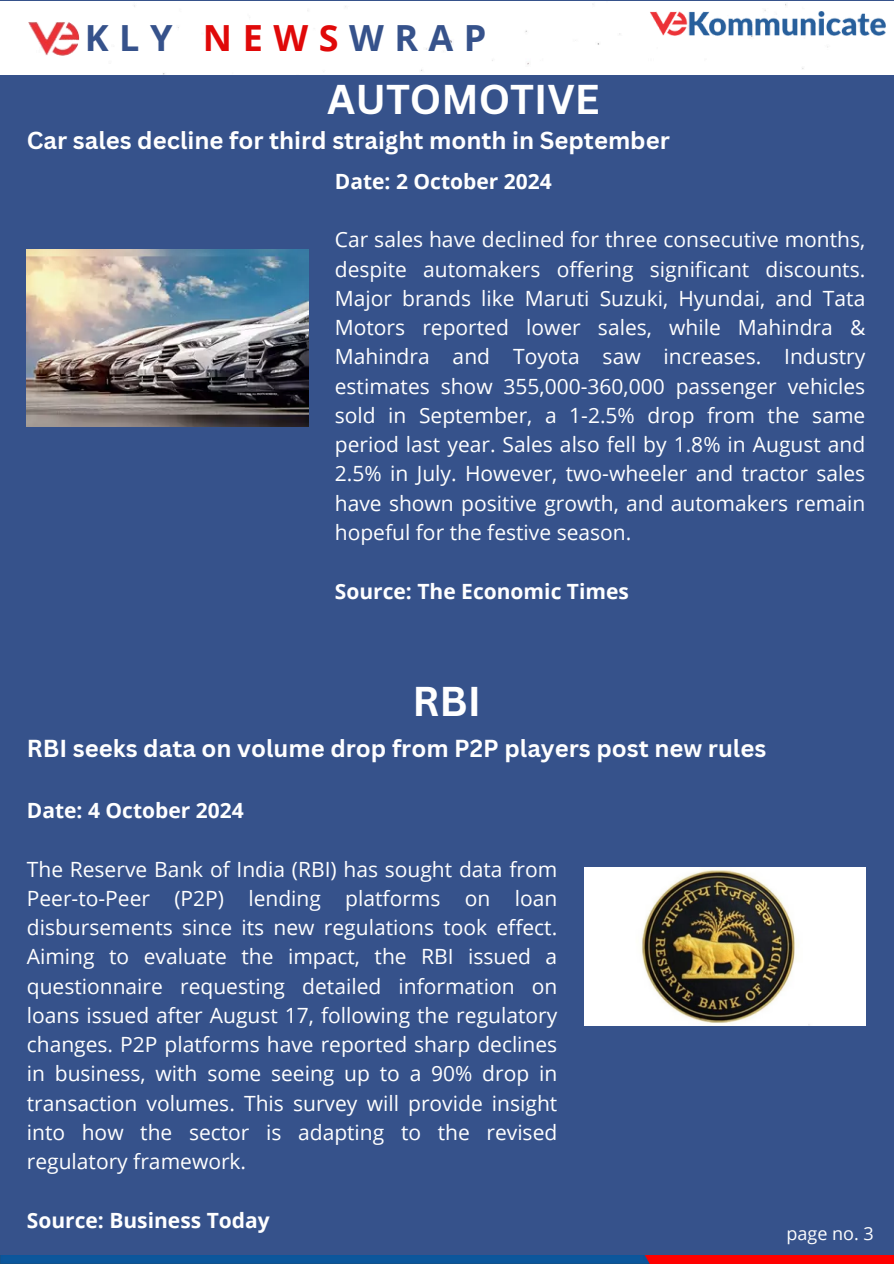
<style>
.page{position:relative;width:894px;height:1264px;background:#fff}
.page>*{position:absolute;margin:0;border:0;box-sizing:border-box;transform-origin:0 0}
.t1{font:700 40.5px "Canva Sans";color:#fff}
.t2{font:700 36px "Open Sans";letter-spacing:.29em;color:#36528b}
.t3{font:700 23.85px "Canva Sans";color:#fff}
.t4{font:21px/29.2px "Open Sans";color:#fff;text-align:justify}
.t5{font:700 21px "Open Sans";color:#fff}
.t6{font:18px "Open Sans";color:#fefefe}
.s1{color:#e00909}
</style>
<div class="page">
<div style="left:0;top:0;width:893px;height:1263px;background:#36528b"></div>
<div style="left:0;top:2px;width:893px;height:73px;background:#fff"></div>
<img style="left:0;top:1255px;width:893px;height:8px">
<img style="left:27px;top:22px;width:53px;height:35px">
<img style="left:647px;top:12px;width:238px;height:27px">
<img style="left:27px;top:249px;width:281px;height:178px">
<img style="left:585px;top:867px;width:280px;height:158px">
<h2 class="t2" style="left:85px;top:13px;width:403px">KLY <span class="s1">NEWS</span>WRAP</h2>
<h4 class="t1" style="left:327px;top:70px;width:274px">AUTOMOTIVE</h4>
<h3 class="t3" style="left:27px;top:124px;width:644px">Car sales decline for third straight month in September</h3>
<h5 class="t5" style="left:335px;top:166px;width:218px">Date: 2 October 2024</h5>
<h4 class="t4" style="left:335px;top:224px;width:532px">Car sales have declined for three consecutive months, despite automakers offering significant discounts.<br>Major brands like Maruti Suzuki, Hyundai, and Tata Motors reported lower sales, while Mahindra &amp; Mahindra and Toyota saw increases. Industry estimates show 355,000-360,000 passenger vehicles sold in September, a 1-2.5% drop from the same period last year. Sales also fell by 1.8% in August and 2.5% in July. However, two-wheeler and tractor sales have shown positive growth, and automakers remain hopeful for the festive season.</h4>
<h1 class="t5" style="left:335px;top:576px;width:295px">Source: The Economic Times</h1>
<p class="t1" style="left:412px;top:673px;width:70px">RBI</p>
<p class="t3" style="left:27px;top:732px;width:740px">RBI seeks data on volume drop from P2P players post new rules</p>
<h5 class="t5" style="left:27px;top:795px;width:218px">Date: 4 October 2024</h5>
<h4 class="t4" style="left:27px;top:853px;width:532px">The Reserve Bank of India (RBI) has sought data from Peer-to-Peer (P2P) lending platforms on loan disbursements since its new regulations took effect.<br>Aiming to evaluate the impact, the RBI issued a questionnaire requesting detailed information on loans issued after August 17, following the regulatory changes. P2P platforms have reported sharp declines in business, with some seeing up to a 90% drop in transaction volumes. This survey will provide insight into how the sector is adapting to the revised regulatory framework.</h4>
<p class="t5" style="left:27px;top:1205px;width:244px">Source: Business Today</p>
<h4 class="t6" style="left:786px;top:1221px;width:89px">page no. 3</h4>
</div>
